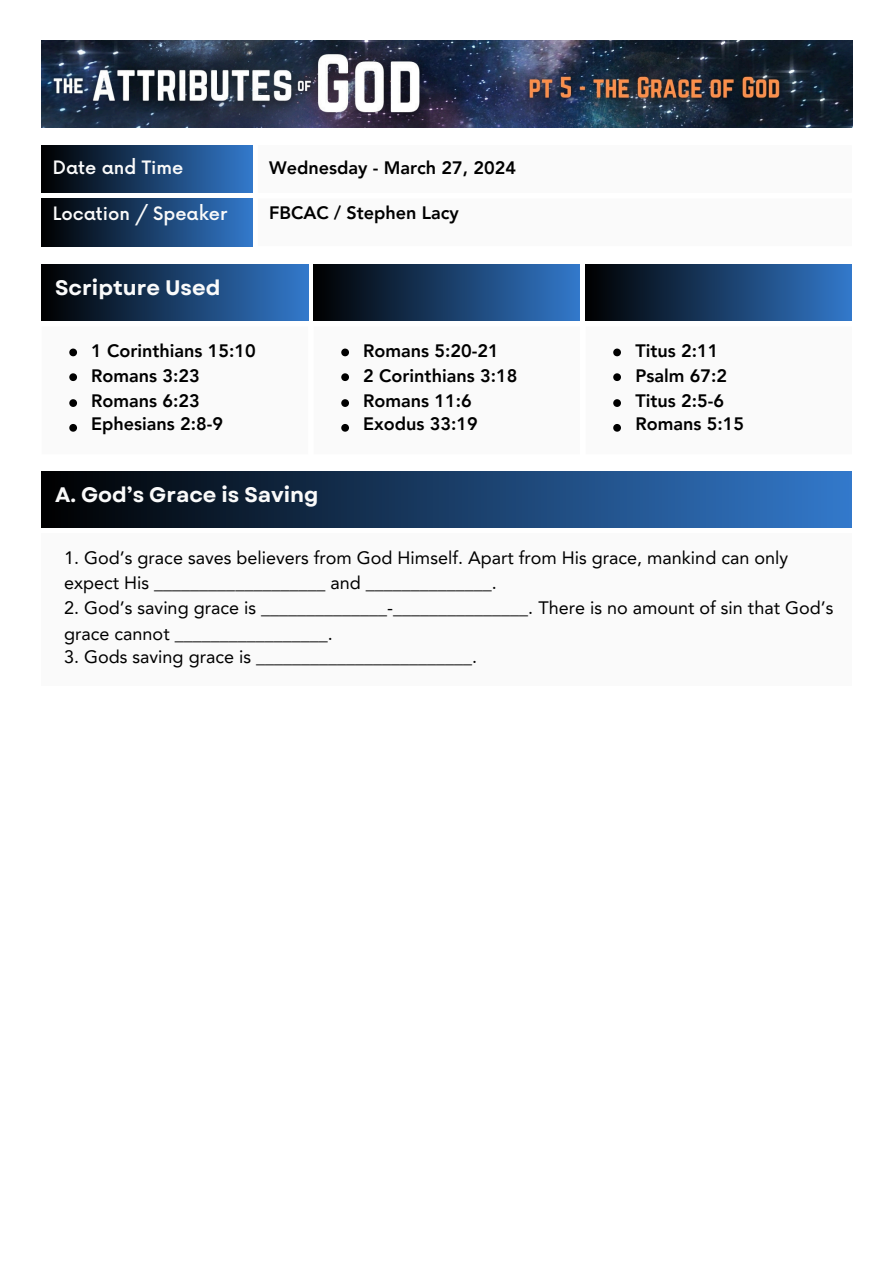
<style>
.page{position:relative;width:894px;height:1264px;background:#fff}
.page>*{position:absolute;margin:0;border:0;box-sizing:border-box;transform-origin:0 0}
.t1{font:700 21px "Garet";color:#fafafa}
.t2{font:18px "Avenir LT Pro";color:#000}
.t3{font:800 18px/24.3px "Avenir LT Pro";color:#000}
.t4{font:500 18px "Now";color:#fafafa}
</style>
<div class="page">
<img style="left:42px;top:40px;width:810px;height:87px">
<div style="left:42px;top:533px;width:809px;height:153px;background:#fafafa"></div>
<div style="left:42px;top:471px;width:809px;height:57px;background:linear-gradient(to right,#000,#3379cb)"></div>
<div style="left:42px;top:145px;width:210px;height:48px;background:linear-gradient(to right,#000,#3278ca)"></div>
<div style="left:42px;top:198px;width:210px;height:48px;background:linear-gradient(to right,#000,#3278ca)"></div>
<div style="left:42px;top:264px;width:266px;height:57px;background:linear-gradient(to right,#000,#3279ca)"></div>
<div style="left:313px;top:264px;width:266px;height:57px;background:linear-gradient(to right,#000,#3278ca)"></div>
<div style="left:585px;top:264px;width:266px;height:57px;background:linear-gradient(to right,#000,#3278ca)"></div>
<svg style="left:69px;top:348px;width:8px;height:8px"></svg>
<svg style="left:69px;top:373px;width:8px;height:8px"></svg>
<svg style="left:69px;top:399px;width:8px;height:8px"></svg>
<svg style="left:69px;top:424px;width:8px;height:7px"></svg>
<svg style="left:341px;top:348px;width:8px;height:8px"></svg>
<svg style="left:341px;top:373px;width:8px;height:8px"></svg>
<svg style="left:341px;top:399px;width:8px;height:8px"></svg>
<svg style="left:341px;top:424px;width:8px;height:7px"></svg>
<svg style="left:613px;top:348px;width:7px;height:8px"></svg>
<svg style="left:613px;top:373px;width:7px;height:8px"></svg>
<svg style="left:613px;top:399px;width:7px;height:8px"></svg>
<svg style="left:613px;top:424px;width:7px;height:7px"></svg>
<p class="t4" style="left:53px;top:157px;width:132px">Date and Time</p>
<p class="t4" style="left:53px;top:203px;width:176px">Location / Speaker</p>
<h2 class="t3" style="left:269px;top:157px;width:248px">Wednesday - March 27, 2024</h2>
<h2 class="t3" style="left:269px;top:202px;width:191px">FBCAC / Stephen Lacy</h2>
<h2 class="t1" style="left:55px;top:273px;width:167px">Scripture Used</h2>
<h2 class="t3" style="left:91px;top:340px;width:166px">1 Corinthians 15:10<br>Romans 3:23<br>Romans 6:23<br>Ephesians 2:8-9</h2>
<p class="t3" style="left:363px;top:340px;width:155px">Romans 5:20-21<br>2 Corinthians 3:18<br>Romans 11:6<br>Exodus 33:19</p>
<h1 class="t3" style="left:635px;top:340px;width:110px">Titus 2:11<br>Psalm 67:2<br>Titus 2:5-6<br>Romans 5:15</h1>
<h2 class="t1" style="left:55px;top:480px;width:265px">A. God’s Grace is Saving</h2>
<h2 class="t2" style="left:64px;top:550px;width:725px">1. God’s grace saves believers from God Himself. Apart from His grace, mankind can only</h2>
<p class="t2" style="left:64px;top:575px;width:434px">expect His ___________________ and ______________.</p>
<h1 class="t2" style="left:64px;top:600px;width:770px">2. God’s saving grace is ______________-_______________. There is no amount of sin that God’s</h1>
<p class="t2" style="left:64px;top:626px;width:270px">grace cannot _________________.</p>
<p class="t2" style="left:64px;top:649px;width:414px">3. Gods saving grace is ________________________.</p>
</div>
